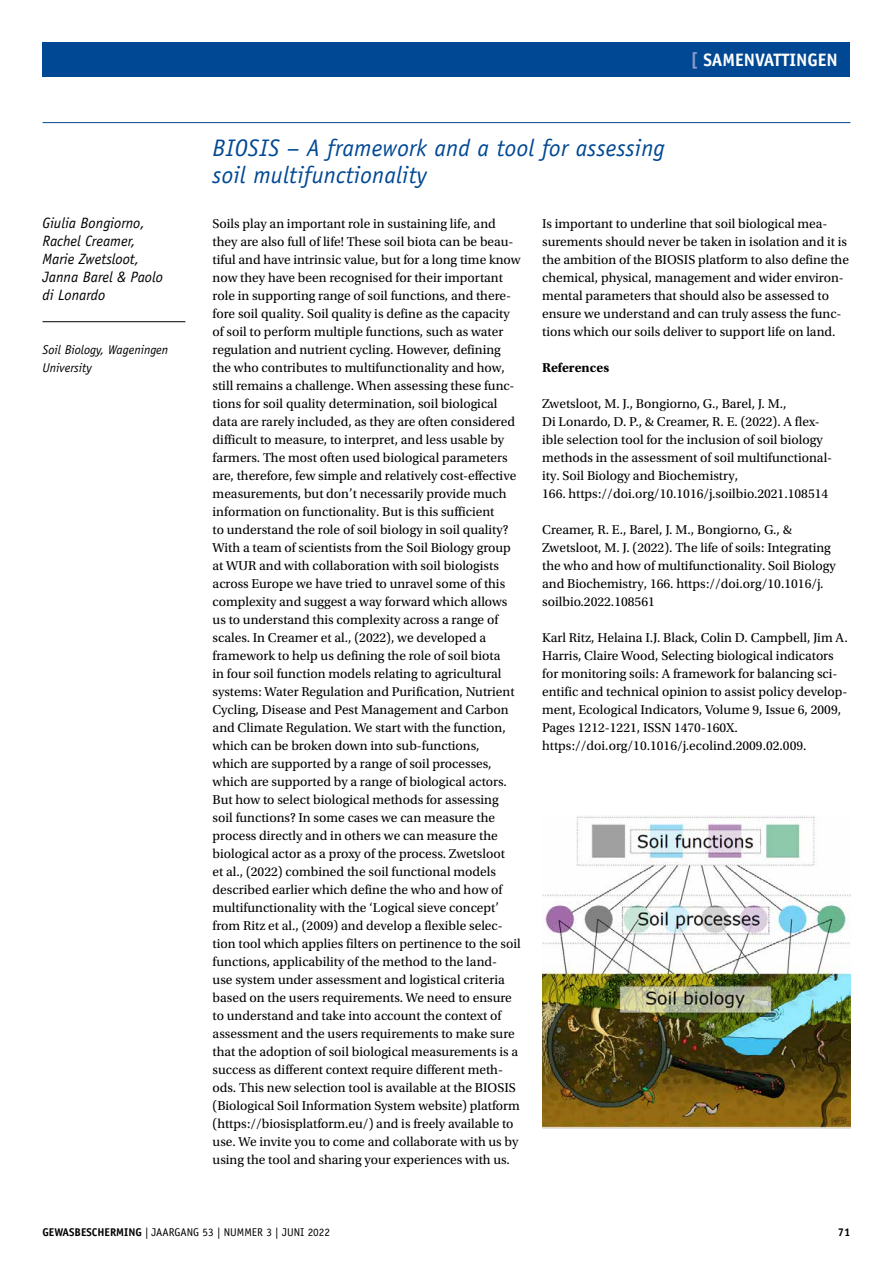
<style>
.page{position:relative;width:893px;height:1263px;background:#fff}
.page>*{position:absolute;margin:0;border:0;box-sizing:border-box;transform-origin:0 0}
.t1{font:italic 24px/27px "Officina Sans Std";letter-spacing:.01em;color:#004893}
.t2{font:700 18px "Officina Sans Std";color:#fff}
.t3{font:italic 15px/18px "Officina Sans Std";color:#000}
.t4{font:13.5px/18px "Utopia Std";color:#000}
.t5{font:700 13.5px "Utopia Std";color:#000}
.t6{font:italic 12.75px/18px "Officina Sans Std";color:#000}
.t7{font:11.25px "Officina Sans Std";color:#000}
.t8{font:700 11.25px "Officina Sans Std";color:#000}
.s1{color:#8898c9}
.s2{font-weight:700}
</style>
<div class="page">
<div style="left:43px;top:43px;width:807px;height:34px;background:#004893"></div>
<hr style="left:43px;top:122px;width:807px;height:1px;background:#004893">
<hr style="left:43px;top:321px;width:142px;height:1px;background:#000">
<img style="left:542px;top:816px;width:308px;height:312px">
<p class="t3" style="left:43px;top:214px;width:122px">Giulia Bongiorno,<br>Rachel Creamer,<br>Marie Zwetsloot,<br>Janna Barel &amp; Paolo di Lonardo</p>
<p class="t6" style="left:43px;top:341px;width:127px">Soil Biology, Wageningen<br>University</p>
<h2 class="t2" style="left:690px;top:49px;width:149px"><span class="s1">[</span> SAMENVATTINGEN</h2>
<h1 class="t1" style="left:213px;top:135px;width:454px">BIOSIS – A framework and a tool for assessing soil multifunctionality</h1>
<p class="t4" style="left:213px;top:215px;width:310px">Soils play an important role in sustaining life, and they are also full of life! These soil biota can be beau&shy;tiful and have intrinsic value, but for a long time know now they have been recognised for their important role in supporting range of soil functions, and there&shy;fore soil quality. Soil quality is define as the capacity of soil to perform multiple functions, such as water regulation and nutrient cycling. However, defining the who contributes to multifunctionality and how, still remains a challenge. When assessing these func&shy;tions for soil quality determination, soil biological data are rarely included, as they are often considered difficult to measure, to interpret, and less usable by farmers. The most often used biological parameters are, therefore, few simple and relatively cost-effective measurements, but don’t necessarily provide much information on functionality. But is this sufficient<br>to understand the role of soil biology in soil quality?<br>With a team of scientists from the Soil Biology group at WUR and with collaboration with soil biologists across Europe we have tried to unravel some of this complexity and suggest a way forward which allows us to understand this complexity across a range of scales. In Creamer et al., (2022), we developed a framework to help us defining the role of soil biota<br>in four soil function models relating to agricultural systems: Water Regulation and Purification, Nutrient Cycling, Disease and Pest Management and Carbon and Climate Regulation. We start with the function, which can be broken down into sub-functions,<br>which are supported by a range of soil processes, which are supported by a range of biological actors.<br>But how to select biological methods for assessing soil functions? In some cases we can measure the process directly and in others we can measure the biological actor as a proxy of the process. Zwetsloot<br>et al., (2022) combined the soil functional models described earlier which define the who and how of multifunctionality with the ‘Logical sieve concept’ from Ritz et al., (2009) and develop a flexible selec&shy;tion tool which applies filters on pertinence to the soil functions, applicability of the method to the land-<br>use system under assessment and logistical criteria based on the users requirements. We need to ensure to understand and take into account the context of assessment and the users requirements to make sure that the adoption of soil biological measurements is a success as different context require different meth&shy;ods. This new selection tool is available at the BIOSIS (Biological Soil Information System website) platform (https://biosisplatform.eu/) and is freely available to use. We invite you to come and collaborate with us by using the tool and sharing your experiences with us.</p>
<p class="t4" style="left:542px;top:215px;width:308px">Is important to underline that soil biological mea&shy;surements should never be taken in isolation and it is the ambition of the BIOSIS platform to also define the chemical, physical, management and wider environ&shy;mental parameters that should also be assessed to ensure we understand and can truly assess the func&shy;tions which our soils deliver to support life on land.</p>
<p class="t5" style="left:542px;top:360px;width:68px">References</p>
<p class="t4" style="left:542px;top:395px;width:292px">Zwetsloot, M. J., Bongiorno, G., Barel, J. M.,<br>Di Lonardo, D. P., &amp; Creamer, R. E. (2022). A flex&shy;ible selection tool for the inclusion of soil biology methods in the assessment of soil multifunctional&shy;ity. Soil Biology and Biochemistry,<br>166. https://doi.org/10.1016/j.soilbio.2021.108514</p>
<p class="t4" style="left:542px;top:521px;width:295px">Creamer, R. E., Barel, J. M., Bongiorno, G., &amp; Zwetsloot, M. J. (2022). The life of soils: Integrating the who and how of multifunctionality. Soil Biology and Biochemistry, 166. https://doi.org/10.1016/j. soilbio.2022.108561</p>
<p class="t4" style="left:542px;top:629px;width:307px">Karl Ritz, Helaina I.J. Black, Colin D. Campbell, Jim A.<br>Harris, Claire Wood, Selecting biological indicators for monitoring soils: A framework for balancing sci&shy;entific and technical opinion to assist policy develop&shy;ment, Ecological Indicators, Volume 9, Issue 6, 2009, Pages 1212-1221, ISSN 1470-160X. https://doi.org/10.1016/j.ecolind.2009.02.009.</p>
<p class="t7" style="left:43px;top:1226px;width:289px"><span class="s2">GEWASBESCHERMING</span> | JAARGANG 53 | NUMMER 3 | JUNI 2022</p>
<p class="t8" style="left:838px;top:1225px;width:14px">71</p>
</div>
